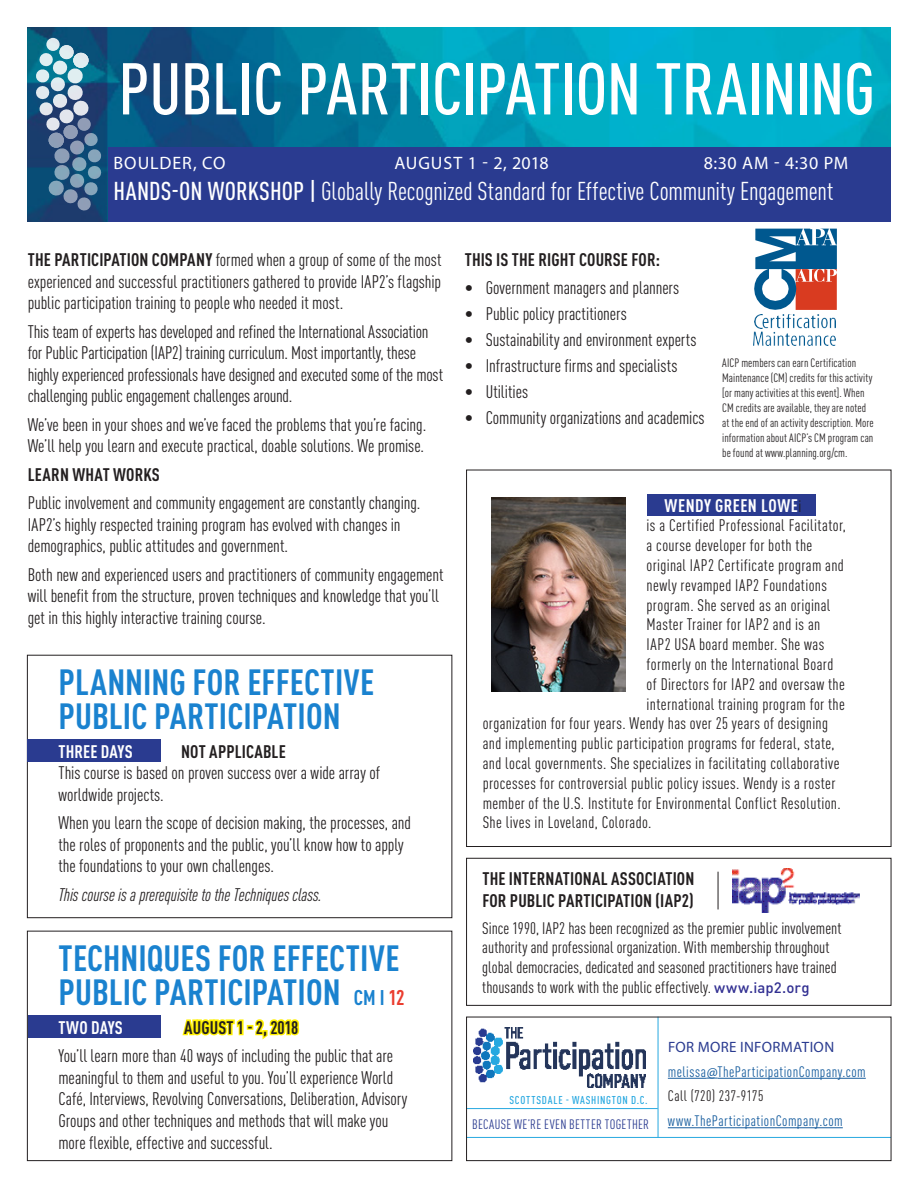
<style>
.page{position:relative;width:918px;height:1188px;background:#fff}
.page>*{position:absolute;margin:0;border:0;box-sizing:border-box;transform-origin:0 0}
.t1{font:500 condensed 72px "DIN Pro";letter-spacing:-.005em;color:#fff}
.t2{font:700 condensed 36px/34.5px "DIN Pro";color:#1a82cf}
.t3{font:condensed 25.5px "DIN Pro";letter-spacing:-.005em;color:#fff}
.t4{font:condensed 18px/21.6px "DIN Pro";letter-spacing:-.005em;color:#231f20}
.t5{font:700 condensed 18px/21.6px "DIN Pro";letter-spacing:.005em;color:#231f20}
.t6{font:italic condensed 18px "DIN Pro";letter-spacing:-.005em;color:#231f20}
.t7{font:18px "Myriad Pro";letter-spacing:.045em;color:#fff}
.t8{font:700 condensed 18px "DIN Pro";letter-spacing:.02em;color:#fff}
.t9{font:condensed 16.5px "DIN Pro";letter-spacing:.02em;color:#231f20}
.t10{font:condensed 16.5px/19.8px "DIN Pro";color:#231f20}
.t11{font:condensed 15px "DIN Pro";letter-spacing:.03em;color:#175d9e}
.t12{font:15px "Myriad Pro";letter-spacing:.025em;color:#2a3b90}
.t13{font:condensed 15px "DIN Pro";letter-spacing:.035em;color:#231f20}
.t14{font:condensed 13.5px "DIN Pro";letter-spacing:.025em;color:#2a3b90}
.t15{font:condensed 12px/15px "DIN Pro";letter-spacing:.01em;color:#231f20}
.t16{font:500 condensed 11.25px "DIN Pro";letter-spacing:.075em;color:#27a8e0}
.s1{font-weight:500}
.s2{font-weight:700}
.s3{font-size:21px}
.s4{font-size:21px;color:#ea3d2f}
.s5{font-weight:400;font-size:16.5px;color:#231f20}
.s6{font-weight:500;font-stretch:normal;font-size:15px;color:#323092}
.s7{font-family:"Myriad Pro";font-stretch:normal}
</style>
<div class="page">
<hr style="left:658px;top:1017px;width:1px;height:120px;background:#27a8e0">
<hr style="left:466px;top:1108px;width:192px;height:1px;background:#27a8e0">
<hr style="left:466px;top:1137px;width:425px;height:1px;background:#27a8e0">
<div style="left:27px;top:655px;width:425px;height:263px;border:1px solid #231f20"></div>
<div style="left:27px;top:931px;width:425px;height:230px;border:1px solid #231f20"></div>
<div style="left:27px;top:739px;width:133px;height:22px;background:#2a3b90"></div>
<div style="left:28px;top:1016px;width:132px;height:22px;background:#2a3b90"></div>
<svg style="left:182px;top:1019px;width:118px;height:21px"></svg>
<img style="left:27px;top:27px;width:864px;height:194px">
<div style="left:108px;top:147px;width:783px;height:74px;background:#2a3b90"></div>
<svg style="left:46px;top:38px;width:14px;height:13px"></svg>
<svg style="left:59px;top:45px;width:15px;height:14px"></svg>
<svg style="left:35px;top:52px;width:67px;height:159px;background:#547c9c"></svg>
<div style="left:466px;top:858px;width:425px;height:148px;border:1px solid #231f20"></div>
<img style="left:733px;top:869px;width:126px;height:43px">
<hr style="left:718px;top:872px;width:1px;height:37px;background:#231f20">
<div style="left:466px;top:1017px;width:425px;height:144px;border:1px solid #231f20"></div>
<img style="left:474px;top:1028px;width:171px;height:59px">
<hr style="left:668px;top:1078px;width:39px;height:1px;background:#175d9e">
<hr style="left:717px;top:1078px;width:149px;height:1px;background:#175d9e">
<hr style="left:668px;top:1127px;width:175px;height:1px;background:#175d9e">
<div style="left:648px;top:495px;width:168px;height:21px;background:#2a3b90"></div>
<img style="left:491px;top:498px;width:135px;height:194px">
<img style="left:754px;top:314px;width:81px;height:32px">
<img style="left:754px;top:315px;width:8px;height:14px">
<svg style="left:754px;top:229px;width:83px;height:81px"></svg>
<p class="t1" style="left:118px;top:36px;width:758px">PUBLIC PARTICIPATION TRAINING</p>
<p class="t7" style="left:114px;top:152px;width:113px">BOULDER, CO</p>
<p class="t7" style="left:394px;top:152px;width:156px">AUGUST 1 - 2, 2018</p>
<p class="t7" style="left:704px;top:152px;width:146px">8:30 AM - 4:30 PM</p>
<p class="t3" style="left:114px;top:172px;width:721px"><span class="s1">HANDS-ON WORKSHOP |</span> Globally Recognized Standard for Effective Community Engagement</p>
<p class="t4" style="left:28px;top:248px;width:415px;text-align:justify"><span class="s2">THE PARTICIPATION COMPANY</span> formed when a group of some of the most experienced and successful practitioners gathered to provide IAP2’s flagship public participation training to people who needed it most.</p>
<p class="t4" style="left:28px;top:319px;width:417px">This team of experts has developed and refined the International Association for Public Participation (IAP2) training curriculum. Most importantly, these highly experienced professionals have designed and executed some of the most challenging public engagement challenges around.</p>
<p class="t4" style="left:28px;top:412px;width:400px">We’ve been in your shoes and we’ve faced the problems that you’re facing.<br>We’ll help you learn and execute practical, doable solutions. We promise.</p>
<p class="t5" style="left:28px;top:462px;width:134px">LEARN WHAT WORKS</p>
<p class="t4" style="left:28px;top:491px;width:394px">Public involvement and community engagement are constantly changing.<br>IAP2’s highly respected training program has evolved with changes in demographics, public attitudes and government.</p>
<p class="t4" style="left:28px;top:562px;width:417px">Both new and experienced users and practitioners of community engagement will benefit from the structure, proven techniques and knowledge that you’ll get in this highly interactive training course.</p>
<p class="t2" style="left:59px;top:662px;width:317px">PLANNING FOR EFFECTIVE<br>PUBLIC PARTICIPATION</p>
<p class="t8" style="left:59px;top:738px;width:76px">THREE DAYS</p>
<p class="t4" style="left:58px;top:739px;width:323px;text-indent:123px"><span class="s2">NOT APPLICABLE<br></span>This course is based on proven success over a wide array of worldwide projects.</p>
<p class="t4" style="left:58px;top:811px;width:354px">When you learn the scope of decision making, the processes, and the roles of proponents and the public, you’ll know how to apply the foundations to your own challenges.</p>
<p class="t6" style="left:58px;top:881px;width:265px">This course is a prerequisite to the Techniques class.</p>
<p class="t2" style="left:59px;top:938px;width:347px">TECHNIQUES FOR EFFECTIVE<br>PUBLIC PARTICIPATION <span class="s3">CM I</span> <span class="s4">12</span></p>
<p class="t8" style="left:59px;top:1014px;width:66px">TWO DAYS</p>
<p class="t5" style="left:184px;top:1015px;width:116px">AUGUST 1 - 2, 2018</p>
<p class="t4" style="left:58px;top:1044px;width:351px">You’ll learn more than 40 ways of including the public that are meaningful to them and useful to you. You’ll experience World Café, Interviews, Revolving Conversations, Deliberation, Advisory Groups and other techniques and methods that will make you more flexible, effective and successful.</p>
<p class="t5" style="left:465px;top:247px;width:197px">THIS IS THE RIGHT COURSE FOR:</p>
<p class="t4" style="left:465px;top:276px;width:216px">• Government managers and planners</p>
<p class="t4" style="left:465px;top:302px;width:164px">• Public policy practitioners</p>
<p class="t4" style="left:465px;top:328px;width:233px">• Sustainability and environment experts</p>
<p class="t4" style="left:465px;top:354px;width:214px">• Infrastructure firms and specialists</p>
<p class="t4" style="left:465px;top:380px;width:65px">• Utilities</p>
<p class="t4" style="left:465px;top:405px;width:241px">• Community organizations and academics</p>
<p class="t15" style="left:722px;top:354px;width:153px">AICP members can earn Certification Maintenance (CM) credits for this activity [or many activities at this event]. When CM credits are available, they are noted at the end of an activity description. More information about AICP’s CM program can be found at www.planning.org/cm.</p>
<p class="t8" style="left:665px;top:492px;width:138px">WENDY GREEN LOWE<span class="s5">i</span></p>
<p class="t9" style="left:647px;top:514px;width:201px">is a Certified Professional Facilitator,</p>
<p class="t9" style="left:647px;top:534px;width:167px">a course developer for both the</p>
<p class="t9" style="left:647px;top:553px;width:199px">original IAP2 Certificate program and</p>
<p class="t9" style="left:647px;top:573px;width:182px">newly revamped IAP2 Foundations</p>
<p class="t9" style="left:647px;top:593px;width:185px">program. She served as an original</p>
<p class="t9" style="left:647px;top:613px;width:175px">Master Trainer for IAP2 and is an</p>
<p class="t9" style="left:647px;top:633px;width:179px">IAP2 USA board member. She was</p>
<p class="t9" style="left:647px;top:652px;width:188px">formerly on the International Board</p>
<p class="t9" style="left:647px;top:672px;width:200px">of Directors for IAP2 and oversaw the</p>
<p class="t9" style="left:647px;top:692px;width:200px">international training program for the</p>
<p class="t9" style="left:483px;top:712px;width:347px">organization for four years. Wendy has over 25 years of designing</p>
<p class="t9" style="left:483px;top:732px;width:353px">and implementing public participation programs for federal, state,</p>
<p class="t9" style="left:483px;top:751px;width:358px">and local governments. She specializes in facilitating collaborative</p>
<p class="t9" style="left:483px;top:771px;width:354px">processes for controversial public policy issues. Wendy is a roster</p>
<p class="t9" style="left:483px;top:791px;width:359px">member of the U.S. Institute for Environmental Conflict Resolution.</p>
<p class="t9" style="left:483px;top:811px;width:170px">She lives in Loveland, Colorado.</p>
<p class="t5" style="left:482px;top:867px;width:213px">THE INTERNATIONAL ASSOCIATION<br>FOR PUBLIC PARTICIPATION (IAP2)</p>
<p class="t10" style="left:482px;top:917px;width:361px">Since 1990, IAP2 has been recognized as the premier public involvement authority and professional organization. With membership throughout global democracies, dedicated and seasoned practitioners have trained thousands to work with the public effectively. <span class="s6">www.iap2.org</span></p>
<p class="t16" style="left:509px;top:1092px;width:140px">SCOTTSDALE - WASHINGTON D.C.</p>
<p class="t14" style="left:472px;top:1115px;width:178px">BECAUSE WE’RE EVEN BETTER TOGETHER</p>
<p class="t12" style="left:668px;top:1038px;width:168px">FOR MORE INFORMATION</p>
<p class="t11" style="left:668px;top:1060px;width:199px">melissa<span class="s7">@</span>TheParticipationCompany.com</p>
<p class="t13" style="left:668px;top:1085px;width:97px">Call (720) 237-9175</p>
<p class="t11" style="left:668px;top:1110px;width:176px">www.TheParticipationCompany.com</p>
</div>
